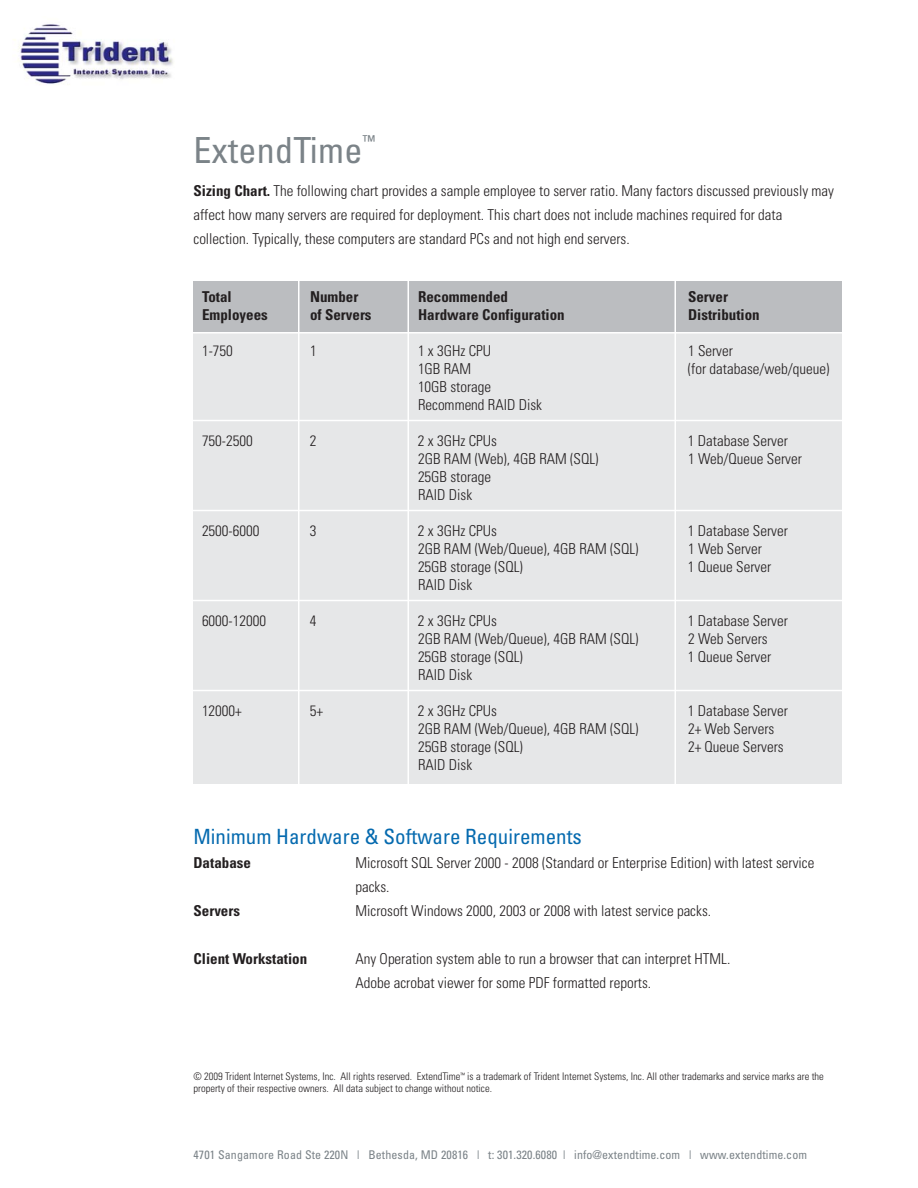
<style>
.page{position:relative;width:918px;height:1188px;background:#fff}
.page>*{position:absolute;margin:0;border:0;box-sizing:border-box;transform-origin:0 0}
.t1{font:condensed 36px "Univers";letter-spacing:.01em;color:#7b8388}
.t2{font:condensed 21px "Univers";color:#056aaf}
.t3{font:300 condensed 15px/24px "Univers";color:#231f20}
.t4{font:700 condensed 15px "Univers";color:#231f20}
.t5{font:condensed 15px "Univers";color:#7b8388}
.t6{font:condensed 12px "Univers";letter-spacing:.01em;color:#7b8388}
.t7{font:300 condensed 10.5px/12.6px "Univers";color:#231f20}
.s1{font-weight:700}
</style>
<div class="page">
<img style="left:13px;top:24px;width:160px;height:60px">
<div style="left:193px;top:281px;width:649px;height:503px;background:#e6e7e8"></div>
<div style="left:193px;top:281px;width:649px;height:52px;background:#bbbdc0"></div>
<hr style="left:407px;top:278px;width:2px;height:510px;background:#fff">
<hr style="left:298px;top:278px;width:2px;height:510px;background:#fff">
<hr style="left:674px;top:278px;width:2px;height:510px;background:#fff">
<hr style="left:192px;top:420px;width:652px;height:1px;background:#fff">
<hr style="left:192px;top:332px;width:652px;height:2px;background:#fff">
<hr style="left:192px;top:510px;width:652px;height:1px;background:#fff">
<hr style="left:192px;top:600px;width:652px;height:1px;background:#fff">
<hr style="left:192px;top:690px;width:652px;height:1px;background:#fff">
<h1 class="t1" style="left:194px;top:137px;width:171px">ExtendTime</h1>
<p class="t5" style="left:363px;top:135px;width:14px">™</p>
<p class="t3" style="left:194px;top:180px;width:642px"><span class="s1">Sizing Chart.</span> The following chart provides a sample employee to server ratio. Many factors discussed previously may affect how many servers are required for deployment. This chart does not include machines required for data collection. Typically, these computers are standard PCs and not high end servers.</p>
<p class="t4" style="left:202px;top:291px;width:31px">Total</p>
<p class="t4" style="left:310px;top:291px;width:50px">Number</p>
<p class="t4" style="left:418px;top:291px;width:91px">Recommended</p>
<p class="t4" style="left:688px;top:291px;width:41px">Server</p>
<p class="t4" style="left:202px;top:309px;width:67px">Employees</p>
<p class="t4" style="left:310px;top:309px;width:63px">of Servers</p>
<p class="t4" style="left:418px;top:309px;width:148px">Hardware Configuration</p>
<p class="t4" style="left:688px;top:309px;width:73px">Distribution</p>
<p class="t3" style="left:202px;top:340px;width:32px">1-750</p>
<p class="t3" style="left:310px;top:340px;width:8px">1</p>
<p class="t3" style="left:418px;top:340px;width:75px">1 x 3GHz CPU</p>
<p class="t3" style="left:688px;top:340px;width:46px">1 Server</p>
<p class="t3" style="left:418px;top:358px;width:55px">1GB RAM</p>
<p class="t3" style="left:688px;top:358px;width:143px">(for database/web/queue)</p>
<p class="t3" style="left:418px;top:379px;width:126px;line-height:18px">10GB storage<br>Recommend RAID Disk</p>
<p class="t3" style="left:202px;top:430px;width:52px">750-2500</p>
<p class="t3" style="left:310px;top:430px;width:8px">2</p>
<p class="t3" style="left:418px;top:430px;width:81px">2 x 3GHz CPUs</p>
<p class="t3" style="left:688px;top:430px;width:101px">1 Database Server</p>
<p class="t3" style="left:418px;top:448px;width:182px">2GB RAM (Web), 4GB RAM (SQL)</p>
<p class="t3" style="left:688px;top:448px;width:115px">1 Web/Queue Server</p>
<p class="t3" style="left:418px;top:469px;width:75px;line-height:18px">25GB storage<br>RAID Disk</p>
<p class="t3" style="left:202px;top:520px;width:59px">2500-6000</p>
<p class="t3" style="left:310px;top:520px;width:8px">3</p>
<p class="t3" style="left:418px;top:520px;width:81px">2 x 3GHz CPUs</p>
<p class="t3" style="left:688px;top:520px;width:101px">1 Database Server</p>
<p class="t3" style="left:418px;top:538px;width:222px">2GB RAM (Web/Queue), 4GB RAM (SQL)</p>
<p class="t3" style="left:688px;top:538px;width:75px">1 Web Server</p>
<p class="t3" style="left:418px;top:556px;width:106px">25GB storage (SQL)</p>
<p class="t3" style="left:688px;top:556px;width:85px">1 Queue Server</p>
<p class="t3" style="left:418px;top:574px;width:56px">RAID Disk</p>
<p class="t3" style="left:202px;top:610px;width:66px">6000-12000</p>
<p class="t3" style="left:310px;top:610px;width:8px">4</p>
<p class="t3" style="left:418px;top:610px;width:81px">2 x 3GHz CPUs</p>
<p class="t3" style="left:688px;top:610px;width:101px">1 Database Server</p>
<p class="t3" style="left:418px;top:628px;width:222px">2GB RAM (Web/Queue), 4GB RAM (SQL)</p>
<p class="t3" style="left:688px;top:628px;width:81px">2 Web Servers</p>
<p class="t3" style="left:418px;top:646px;width:106px">25GB storage (SQL)</p>
<p class="t3" style="left:688px;top:646px;width:85px">1 Queue Server</p>
<p class="t3" style="left:418px;top:664px;width:56px">RAID Disk</p>
<p class="t3" style="left:202px;top:700px;width:41px">12000+</p>
<p class="t3" style="left:310px;top:700px;width:15px">5+</p>
<p class="t3" style="left:418px;top:700px;width:81px">2 x 3GHz CPUs</p>
<p class="t3" style="left:688px;top:700px;width:101px">1 Database Server</p>
<p class="t3" style="left:418px;top:718px;width:222px">2GB RAM (Web/Queue), 4GB RAM (SQL)</p>
<p class="t3" style="left:688px;top:718px;width:88px">2+ Web Servers</p>
<p class="t3" style="left:418px;top:736px;width:106px">25GB storage (SQL)</p>
<p class="t3" style="left:688px;top:736px;width:97px">2+ Queue Servers</p>
<p class="t3" style="left:418px;top:754px;width:56px">RAID Disk</p>
<h2 class="t2" style="left:194px;top:829px;width:390px">Minimum Hardware &amp; Software Requirements</h2>
<p class="t4" style="left:194px;top:857px;width:59px">Database</p>
<p class="t3" style="left:356px;top:852px;width:460px">Microsoft SQL Server 2000 - 2008 (Standard or Enterprise Edition) with latest service packs.</p>
<p class="t4" style="left:194px;top:905px;width:48px">Servers</p>
<p class="t3" style="left:356px;top:900px;width:357px">Microsoft Windows 2000, 2003 or 2008 with latest service packs.</p>
<p class="t4" style="left:194px;top:953px;width:115px">Client Workstation</p>
<p class="t3" style="left:356px;top:948px;width:376px">Any Operation system able to run a browser that can interpret HTML.<br>Adobe acrobat viewer for some PDF formatted reports.</p>
<p class="t7" style="left:194px;top:1071px;width:632px">© 2009 Trident Internet Systems, Inc. All rights reserved. ExtendTime<sup>™</sup> is a trademark of Trident Internet Systems, Inc. All other trademarks and service marks are the property of their respective owners. All data subject to change without notice.</p>
<p class="t6" style="left:194px;top:1150px;width:615px">4701 Sangamore Road Ste 220N | Bethesda, MD 20816 | t: 301.320.6080 | info@extendtime.com | www.extendtime.com</p>
</div>
